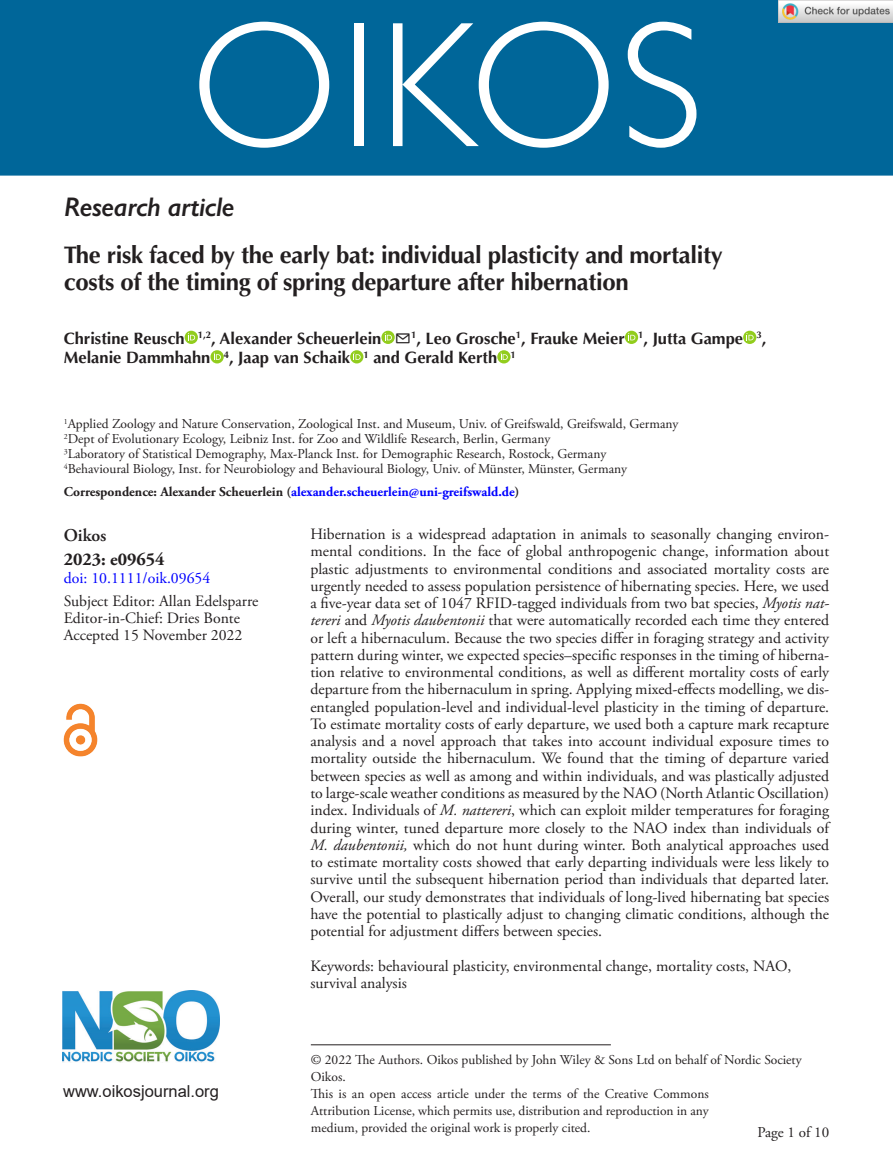
<style>
.page{position:relative;width:893px;height:1174px;background:#fff}
.page>*{position:absolute;margin:0;border:0;box-sizing:border-box;transform-origin:0 0}
.OIKOS{font:300 180px "Gill Sans Std";letter-spacing:.01em;color:#fff}
.AT_TYPE{font:italic 600 27px "Gill Sans";letter-spacing:-.015em;color:#231f20}
.CT{font:700 24px/27px "Optima LT Std";letter-spacing:-.015em;color:#231f20}
.Corres{font:700 18px "Adobe Garamond Pro";color:#231f20}
.t1{font:600 18px "Adobe Garamond Pro";color:#231f20}
.AU{font:700 16.5px/19.5px "Optima LT Std";color:#231f20}
.t2{font:16.5px "Arial";color:#231f20}
.ABS_TXT{font:15.75px/17.2px "Adobe Garamond Pro";color:#231f20;text-align:justify}
.Keywords{font:15.75px/17.2px "Adobe Garamond Pro";color:#231f20}
.Doi_No{font:15.75px "Adobe Garamond Pro";color:#00f}
.t3{font:15px "Adobe Garamond Pro";color:#231f20}
.Address{font:13.5px/16.8px "Adobe Garamond Pro";color:#231f20;text-align:justify}
.FM_Note{font:13.5px/17px "Adobe Garamond Pro";color:#231f20}
.Corres-2{font:700 13.5px "Adobe Garamond Pro";color:#00f}
.s1{color:#231f20}
.s2{font-style:italic}
</style>
<div class="page">
<div style="left:0;top:0;width:893px;height:176px;background:#069"></div>
<img style="left:63px;top:990px;width:156px;height:72px">
<hr style="left:311px;top:1044px;width:300px;height:1px;background:#231f20">
<img style="left:64px;top:704px;width:34px;height:53px">
<svg style="left:185px;top:331px;width:13px;height:13px"></svg>
<svg style="left:188px;top:333px;width:7px;height:7px"></svg>
<svg style="left:381px;top:331px;width:14px;height:13px"></svg>
<svg style="left:385px;top:333px;width:7px;height:7px"></svg>
<svg style="left:625px;top:331px;width:13px;height:13px"></svg>
<svg style="left:628px;top:333px;width:7px;height:7px"></svg>
<svg style="left:743px;top:331px;width:13px;height:13px"></svg>
<svg style="left:746px;top:333px;width:8px;height:7px"></svg>
<svg style="left:210px;top:350px;width:14px;height:13px"></svg>
<svg style="left:214px;top:353px;width:7px;height:7px"></svg>
<svg style="left:350px;top:350px;width:13px;height:13px"></svg>
<svg style="left:353px;top:353px;width:8px;height:7px"></svg>
<svg style="left:497px;top:350px;width:14px;height:13px"></svg>
<svg style="left:501px;top:353px;width:7px;height:7px"></svg>
<img style="left:779px;top:0;width:114px;height:23px">
<p class="OIKOS" style="left:190px;top:-15px;width:515px">OIKOS</p>
<p class="AT_TYPE" style="left:64px;top:191px;width:172px">Research article</p>
<p class="CT" style="left:64px;top:242px;width:661px">The risk faced by the early bat: individual plasticity and mortality costs of the timing of spring departure after hibernation</p>
<p class="AU" style="left:64px;top:329px;width:704px">Christine Reusch <sup>1,2</sup>, Alexander Scheuerlein ✉<sup>1</sup>, Leo Grosche<sup>1</sup>, Frauke Meier <sup>1</sup>, Jutta Gampe <sup>3</sup>,<br>Melanie Dammhahn <sup>4</sup>, Jaap van Schaik <sup>1</sup> and Gerald Kerth <sup>1</sup></p>
<p class="Address" style="left:64px;top:416px;width:616px"><sup>1</sup>Applied Zoology and Nature Conservation, Zoological Inst. and Museum, Univ. of Greifswald, Greifswald, Germany</p>
<p class="Address" style="left:64px;top:431px;width:488px"><sup>2</sup>Dept of Evolutionary Ecology, Leibniz Inst. for Zoo and Wildlife Research, Berlin, Germany</p>
<p class="Address" style="left:64px;top:446px;width:544px"><sup>3</sup>Laboratory of Statistical Demography, Max-Planck Inst. for Demographic Research, Rostock, Germany</p>
<p class="Address" style="left:64px;top:461px;width:565px"><sup>4</sup>Behavioural Biology, Inst. for Neurobiology and Behavioural Biology, Univ. of Münster, Münster, Germany</p>
<p class="Corres-2" style="left:64px;top:483px;width:457px"><span class="s1">Correspondence: Alexander Scheuerlein (</span>alexander.scheuerlein@uni-greifswald.de<span class="s1">)</span></p>
<p class="t1" style="left:64px;top:525px;width:44px">Oikos</p>
<p class="Corres" style="left:64px;top:548px;width:102px">2023: e09654</p>
<p class="Doi_No" style="left:64px;top:568px;width:148px">doi: 10.1111/oik.09654</p>
<p class="ABS_TXT" style="left:64px;top:593px;width:196px">Subject Editor: Allan Edelsparre</p>
<p class="ABS_TXT" style="left:64px;top:610px;width:178px">Editor-in-Chief: Dries Bonte</p>
<p class="ABS_TXT" style="left:64px;top:627px;width:180px">Accepted 15 November 2022</p>
<p class="t2" style="left:63px;top:1079px;width:157px">www.oikosjournal.org</p>
<p class="ABS_TXT" style="left:310px;top:526px;width:520px">Hibernation is a widespread adaptation in animals to seasonally changing environ&shy;mental conditions. In the face of global anthropogenic change, information about plastic adjustments to environmental conditions and associated mortality costs are urgently needed to assess population persistence of hibernating species. Here, we used a five-year data set of 1047 RFID-tagged individuals from two bat species, <span class="s2">Myotis nat&shy;tereri</span> and <span class="s2">Myotis daubentonii</span> that were automatically recorded each time they entered or left a hibernaculum. Because the two species differ in foraging strategy and activity pattern during winter, we expected species–specific responses in the timing of hiberna&shy;tion relative to environmental conditions, as well as different mortality costs of early departure from the hibernaculum in spring. Applying mixed-effects modelling, we dis&shy;entangled population-level and individual-level plasticity in the timing of departure.<br>To estimate mortality costs of early departure, we used both a capture mark recapture analysis and a novel approach that takes into account individual exposure times to mortality outside the hibernaculum. We found that the timing of departure varied between species as well as among and within individuals, and was plastically adjusted to large-scale weather conditions as measured by the NAO (North Atlantic Oscillation) index. Individuals of <span class="s2">M. nattereri</span>, which can exploit milder temperatures for foraging during winter, tuned departure more closely to the NAO index than individuals of <span class="s2">M. daubentonii,</span> which do not hunt during winter. Both analytical approaches used to estimate mortality costs showed that early departing individuals were less likely to survive until the subsequent hibernation period than individuals that departed later.<br>Overall, our study demonstrates that individuals of long-lived hibernating bat species have the potential to plastically adjust to changing climatic conditions, although the potential for adjustment differs between species.</p>
<p class="Keywords" style="left:310px;top:957px;width:483px">Keywords: behavioural plasticity, environmental change, mortality costs, NAO, survival analysis</p>
<p class="FM_Note" style="left:311px;top:1052px;width:492px">© 2022 The Authors. Oikos published by John Wiley &amp; Sons Ltd on behalf of Nordic Society<br>Oikos.</p>
<p class="Address" style="left:311px;top:1086px;width:399px">This is an open access article under the terms of the Creative Commons Attribution License, which permits use, distribution and reproduction in any medium, provided the original work is properly cited.</p>
<p class="t3" style="left:757px;top:1123px;width:73px">Page 1 of 10</p>
</div>
